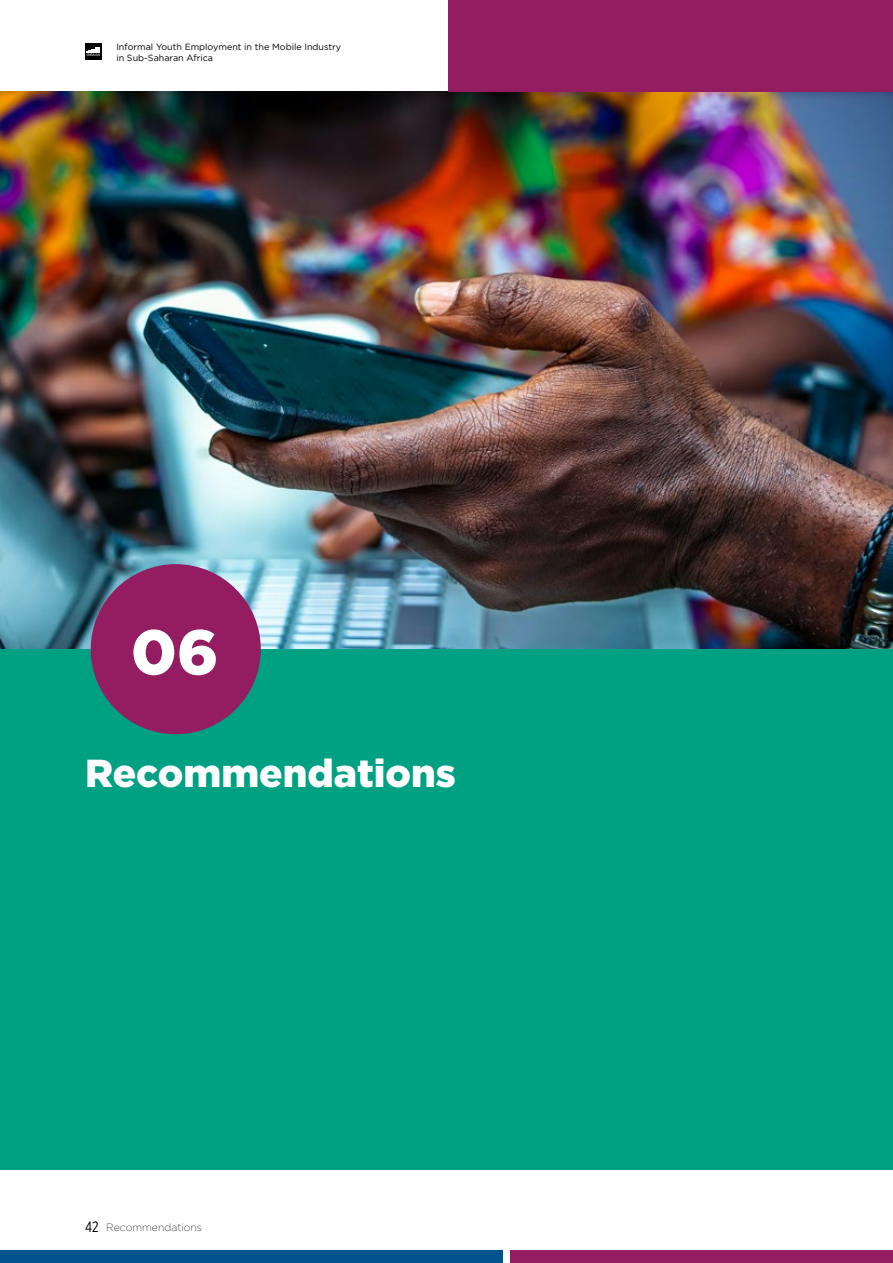
<style>
.page{position:relative;width:893px;height:1263px;background:#fff}
.page>*{position:absolute;margin:0;border:0;box-sizing:border-box;transform-origin:0 0}
.t1{font:900 63px "Gotham";color:#fff}
.t2{font:900 39px "Gotham";color:#fff}
.t3{font:200 10.5px "Gotham";color:#000}
.t4{font:9px/10.5px "Gotham";color:#000}
.s1{font-family:"Gotham X Narrow";font-weight:400;font-size:15px}
</style>
<div class="page">
<img style="left:0;top:92px;width:893px;height:557px">
<div style="left:0;top:649px;width:893px;height:520px;background:#00a183"></div>
<div style="left:91px;top:564px;width:170px;height:170px;background:#931d60;border-radius:50%"></div>
<div style="left:0;top:1250px;width:503px;height:13px;background:#00528d"></div>
<div style="left:510px;top:1250px;width:383px;height:13px;background:#931d60"></div>
<div style="left:85px;top:43px;width:17px;height:17px;background:#000"></div>
<svg style="left:87px;top:47px;width:14px;height:9px"></svg>
<div style="left:449px;top:0;width:444px;height:92px;background:#931d60"></div>
<p class="t4" style="left:116px;top:42px;width:226px">Informal Youth Employment in the Mobile Industry in Sub-Saharan Africa</p>
<h1 class="t1" style="left:131px;top:609px;width:89px">06</h1>
<h2 class="t2" style="left:85px;top:746px;width:372px">Recommendations</h2>
<p class="t3" style="left:85px;top:1221px;width:119px"><span class="s1">42</span> Recommendations</p>
</div>
